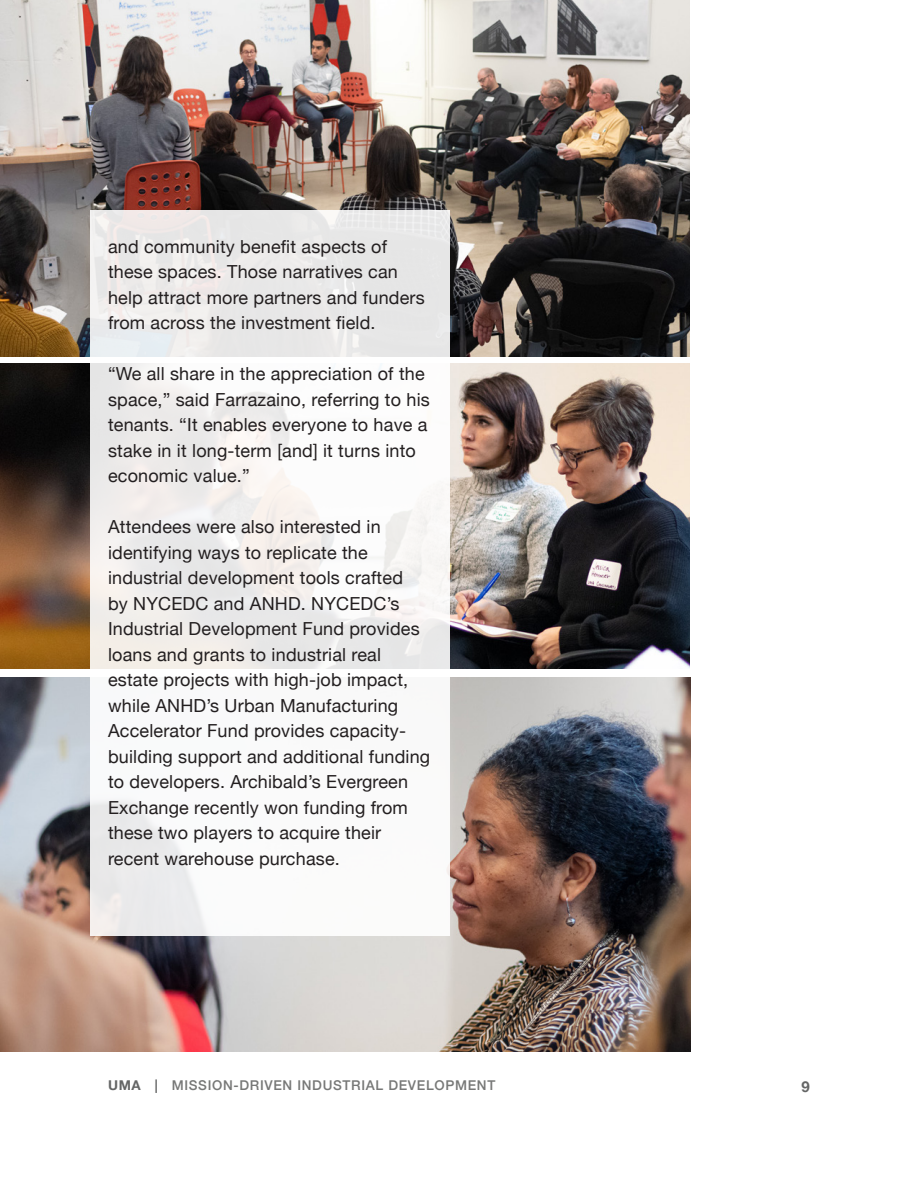
<style>
.page{position:relative;width:918px;height:1188px;background:#fff}
.page>*{position:absolute;margin:0;border:0;box-sizing:border-box;transform-origin:0 0}
.t1{font:18px/25.5px "Helvetica Neue";letter-spacing:.01em;color:#231f20}
.t2{font:700 15px "Helvetica Neue";color:#656666}
.t3{font:500 13.5px "Helvetica Neue";letter-spacing:.05em;color:#777877}
.s1{font-weight:700;color:#656666}
</style>
<div class="page">
<img style="left:0;top:0;width:690px;height:356px">
<img style="left:0;top:677px;width:691px;height:375px">
<img style="left:0;top:363px;width:690px;height:306px">
<svg style="left:90px;top:210px;width:360px;height:725px"></svg>
<p class="t1" style="left:108px;top:235px;width:318px">and community benefit aspects of these spaces. Those narratives can help attract more partners and funders from across the investment field.</p>
<p class="t1" style="left:108px;top:362px;width:323px">“We all share in the appreciation of the space,” said Farrazaino, referring to his tenants. “It enables everyone to have a stake in it long-term [and] it turns into economic value.”</p>
<p class="t1" style="left:108px;top:515px;width:324px">Attendees were also interested in identifying ways to replicate the industrial development tools crafted<br>by NYCEDC and ANHD. NYCEDC’s Industrial Development Fund provides loans and grants to industrial real estate projects with high-job impact, while ANHD’s Urban Manufacturing Accelerator Fund provides capacity&shy;building support and additional funding to developers. Archibald’s Evergreen Exchange recently won funding from these two players to acquire their recent warehouse purchase.</p>
<p class="t3" style="left:108px;top:1075px;width:389px"><span class="s1">UMA |</span> MISSION-DRIVEN INDUSTRIAL DEVELOPMENT</p>
<p class="t2" style="left:802px;top:1075px;width:10px">9</p>
</div>
